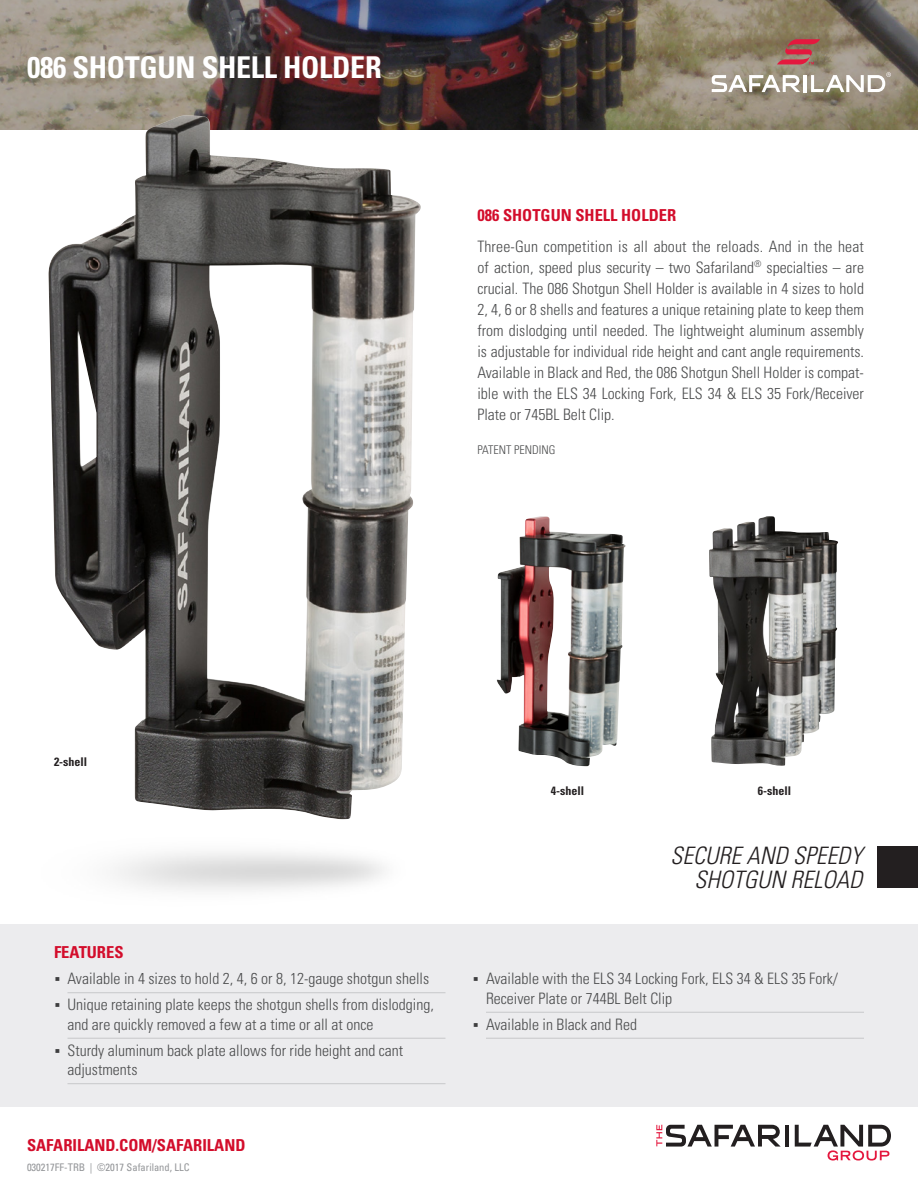
<style>
.page{position:relative;width:918px;height:1188px;background:#fff}
.page>*{position:absolute;margin:0;border:0;box-sizing:border-box;transform-origin:0 0}
.t1{font:700 condensed 30px "Univers";letter-spacing:-.01em;color:#fff}
.t2{font:italic 300 condensed 24px "Univers";color:#231f20}
.Sub_head{font:700 condensed 16.5px "Univers";color:#d30d2b}
.copy{font:300 condensed 15.75px/21px "Univers";color:#4b4c4d}
.t3{font:700 condensed 12px "Univers";color:#231f20}
.copy-2{font:300 condensed 12px "Univers";color:#4b4c4d}
.t4{font:condensed 10.5px "Univers";color:#939598}
</style>
<div class="page">
<hr style="left:785px;top:1125px;width:4px;height:22px;background:#231f20">
<svg style="left:795px;top:1125px;width:96px;height:36px"></svg>
<svg style="left:656px;top:1125px;width:125px;height:22px"></svg>
<img style="left:0;top:0;width:918px;height:130px">
<div style="left:0;top:924px;width:918px;height:183px;background:#ececee"></div>
<hr style="left:68px;top:992px;width:378px;height:1px;background:#c7c8ca">
<hr style="left:68px;top:1038px;width:378px;height:1px;background:#c7c8ca">
<hr style="left:68px;top:1083px;width:378px;height:1px;background:#c7c8ca">
<hr style="left:486px;top:1012px;width:378px;height:1px;background:#c7c8ca">
<hr style="left:486px;top:1038px;width:378px;height:1px;background:#c7c8ca">
<div style="left:878px;top:846px;width:40px;height:42px;background:#231f20"></div>
<img style="left:48px;top:115px;width:373px;height:704px">
<img style="left:496px;top:516px;width:130px;height:250px">
<img style="left:709px;top:516px;width:129px;height:250px">
<hr style="left:803px;top:75px;width:4px;height:17px;background:#fff">
<svg style="left:712px;top:75px;width:88px;height:17px"></svg>
<svg style="left:811px;top:72px;width:80px;height:20px"></svg>
<svg style="left:777px;top:39px;width:43px;height:25px"></svg>
<p class="t1" style="left:27px;top:49px;width:356px">086 SHOTGUN SHELL HOLDER</p>
<p class="Sub_head" style="left:477px;top:205px;width:200px">086 SHOTGUN SHELL HOLDER</p>
<p class="copy" style="left:477px;top:236px;width:388px;text-align:justify">Three-Gun competition is all about the reloads. And in the heat of action, speed plus security – two Safariland<sup>®</sup> specialties – are crucial. The 086 Shotgun Shell Holder is available in 4 sizes to hold 2, 4, 6 or 8 shells and features a unique retaining plate to keep them from dislodging until needed. The lightweight aluminum assembly is adjustable for individual ride height and cant angle requirements.<br>Available in Black and Red, the 086 Shotgun Shell Holder is compat&shy;ible with the ELS 34 Locking Fork, ELS 34 &amp; ELS 35 Fork/Receiver Plate or 745BL Belt Clip.</p>
<p class="copy-2" style="left:477px;top:443px;width:79px">PATENT PENDING</p>
<p class="t3" style="left:54px;top:754px;width:35px">2-shell</p>
<p class="Sub_head" style="left:54px;top:942px;width:71px">FEATURES</p>
<p class="copy" style="left:68px;top:968px;width:363px">Available in 4 sizes to hold 2, 4, 6 or 8, 12-gauge shotgun shells</p>
<p class="copy" style="left:68px;top:995px;width:368px;line-height:19.5px">Unique retaining plate keeps the shotgun shells from dislodging, and are quickly removed a few at a time or all at once</p>
<p class="copy" style="left:68px;top:1040px;width:337px;line-height:19.5px">Sturdy aluminum back plate allows for ride height and cant adjustments</p>
<p class="Sub_head" style="left:27px;top:1135px;width:220px">SAFARILAND.COM/SAFARILAND</p>
<p class="t4" style="left:27px;top:1160px;width:164px">030217FF-TRB | ©2017 Safariland, LLC</p>
<p class="t3" style="left:551px;top:784px;width:35px">4-shell</p>
<p class="t3" style="left:758px;top:784px;width:35px">6-shell</p>
<p class="t2" style="left:671px;top:841px;width:193px">SECURE AND SPEEDY</p>
<p class="t2" style="left:694px;top:865px;width:170px">SHOTGUN RELOAD</p>
<p class="copy" style="left:486px;top:969px;width:354px;line-height:19.5px">Available with the ELS 34 Locking Fork, ELS 34 &amp; ELS 35 Fork/<br>Receiver Plate or 744BL Belt Clip</p>
<p class="copy" style="left:486px;top:1014px;width:152px">Available in Black and Red</p>
</div>
